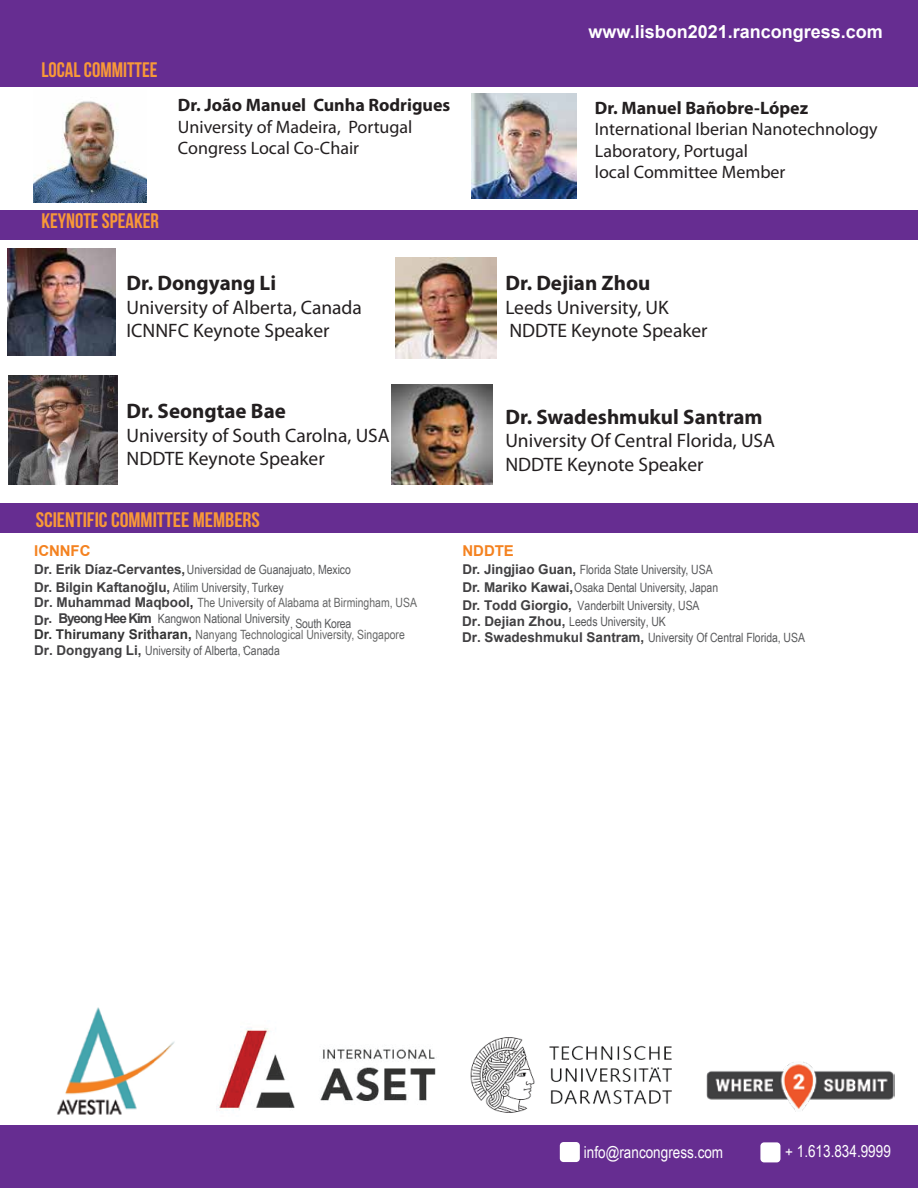
<style>
.page{position:relative;width:918px;height:1188px;background:#fff}
.page>*{position:absolute;margin:0;border:0;box-sizing:border-box;transform-origin:0 0}
.t1{font:700 21px "Myriad Pro";color:#231f20}
.t2{font:700 21px "Bebas Neue";color:#f89838}
.t3{font:700 21px "Bebas Neue";color:#f89838;scale:1.07 1}
.t4{font:19.5px/23.4px "Myriad Pro";color:#231f20}
.t5{font:18px/21.6px "Myriad Pro";color:#231f20}
.t6{font:700 18px "Myriad Pro";color:#231f20}
.t7{font:700 18px "Arial";color:#fff}
.t8{font:16.5px "Arial Narrow";color:#fff}
.t9{font:700 15px "Arial";letter-spacing:-.005em;color:#f48220}
.t10{font:12.75px/18px "Arial Narrow";letter-spacing:-.005em;color:#58595b}
.t11{font:12.75px/16.2px "Arial Narrow";color:#666767}
.s1{font-family:"Arial";font-weight:700;font-size:13.5px;color:#414042}
.s2{font-family:"Arial";font-weight:700;font-size:13.5px;color:#231f20}
.s3{font-family:"Arial";font-weight:700;font-size:13.5px;color:#333}
.s4{color:#58595b}
.s5{font-family:"Arial";font-weight:700;font-size:13.5px;color:#414143}
.s6{color:#595a5c}
</style>
<div class="page">
<img style="left:218px;top:1028px;width:219px;height:83px">
<img style="left:470px;top:1037px;width:202px;height:76px">
<div style="left:0;top:1125px;width:918px;height:63px;background:#662d91"></div>
<div style="left:560px;top:1142px;width:20px;height:20px;background:#fff;border-radius:4px"></div>
<div style="left:760px;top:1142px;width:20px;height:20px;background:#fff;border-radius:4px"></div>
<div style="left:0;top:503px;width:918px;height:30px;background:#662d91"></div>
<div style="left:0;top:57px;width:918px;height:30px;background:#662d91"></div>
<div style="left:0;top:210px;width:918px;height:29px;background:#662d91"></div>
<img style="left:706px;top:1062px;width:188px;height:49px">
<img style="left:57px;top:1007px;width:118px;height:108px">
<div style="left:0;top:0;width:918px;height:63px;background:#662d91"></div>
<img style="left:8px;top:248px;width:107px;height:107px">
<img style="left:8px;top:376px;width:109px;height:109px">
<img style="left:34px;top:101px;width:112px;height:101px">
<img style="left:472px;top:93px;width:105px;height:105px">
<img style="left:395px;top:257px;width:102px;height:101px">
<img style="left:392px;top:384px;width:100px;height:101px">
<h1 class="t2" style="left:41px;top:58px;width:118px">LOCAL COMMITTEE</h1>
<h3 class="t6" style="left:178px;top:93px;width:274px">Dr. João Manuel Cunha Rodrigues</h3>
<h3 class="t5" style="left:178px;top:115px;width:236px">University of Madeira, Portugal<br>Congress Local Co-Chair</h3>
<h1 class="t2" style="left:41px;top:210px;width:119px">KEYNOTE SPEAKER</h1>
<h1 class="t1" style="left:127px;top:270px;width:151px">Dr. Dongyang Li</h1>
<h2 class="t4" style="left:127px;top:295px;width:237px">University of Alberta, Canada<br>ICNNFC Keynote Speaker</h2>
<h3 class="t7" style="left:588px;top:19px;width:296px">www.lisbon2021.rancongress.com</h3>
<h3 class="t6" style="left:595px;top:96px;width:215px">Dr. Manuel Bañobre-López</h3>
<h3 class="t5" style="left:595px;top:118px;width:284px">International Iberian Nanotechnology<br>Laboratory, Portugal<br>local Committee Member</h3>
<h1 class="t1" style="left:505px;top:270px;width:147px">Dr. Dejian Zhou</h1>
<h2 class="t4" style="left:505px;top:295px;width:204px">Leeds University, UK<br>NDDTE Keynote Speaker</h2>
<h1 class="t1" style="left:127px;top:397px;width:161px">Dr. Seongtae Bae</h1>
<h2 class="t4" style="left:127px;top:423px;width:265px">University of South Carolna, USA<br>NDDTE Keynote Speaker</h2>
<h1 class="t3" style="left:36px;top:509px;width:211px">SCIENTIFIC COMMITTEE MEMBERS</h1>
<p class="t9" style="left:34px;top:540px;width:58px">ICNNFC</p>
<p class="t10" style="left:34px;top:560px;width:318px"><span class="s1">Dr. Erik Díaz-Cervantes,</span>Universidad de Guanajuato, Mexico<br><span class="s1">Dr. Bilgin Kaftanoğlu,</span> Atilim University, Turkey</p>
<p class="t10" style="left:243px;top:606px;width:110px;line-height:24.5px;text-indent:-208px"><span class="s1">Dr. Byeong Hee Kim,</span> Kangwon National University, South Korea ,</p>
<p class="t11" style="left:34px;top:594px;width:384px"><span class="s1">Dr. Muhammad Maqbool</span><span class="s2">,</span> The University of Alabama at Birmingham, USA</p>
<p class="t11" style="left:34px;top:626px;width:372px"><span class="s3">Dr. Thirumany Sritharan,</span> Nanyang Technological University, Singapore<br><span class="s1">Dr. Dongyang Li,</span> <span class="s4">University of Alberta, Canada</span></p>
<h1 class="t1" style="left:505px;top:403px;width:259px">Dr. Swadeshmukul Santram</h1>
<h2 class="t4" style="left:505px;top:429px;width:271px">University Of Central Florida, USA<br>NDDTE Keynote Speaker</h2>
<p class="t9" style="left:462px;top:540px;width:53px">NDDTE</p>
<p class="t10" style="left:462px;top:560px;width:257px"><span class="s1">Dr. Jingjiao Guan,</span> Florida State University, USA<br><span class="s1">Dr.</span> <span class="s5">Mariko Kawai,</span><span class="s6">Osaka Dental University, Japan<br></span><span class="s1">Dr. Todd Giorgio,</span> Vanderbilt University, USA</p>
<p class="t10" style="left:462px;top:613px;width:344px;line-height:16.2px"><span class="s1">Dr. Dejian Zhou,</span> Leeds University, UK<br><span class="s1">Dr. Swadeshmukul Santram,</span> University Of Central Florida, USA</p>
<p class="t8" style="left:584px;top:1140px;width:141px">info@rancongress.com</p>
<p class="t8" style="left:785px;top:1139px;width:107px">+ 1.613.834.9999</p>
</div>
